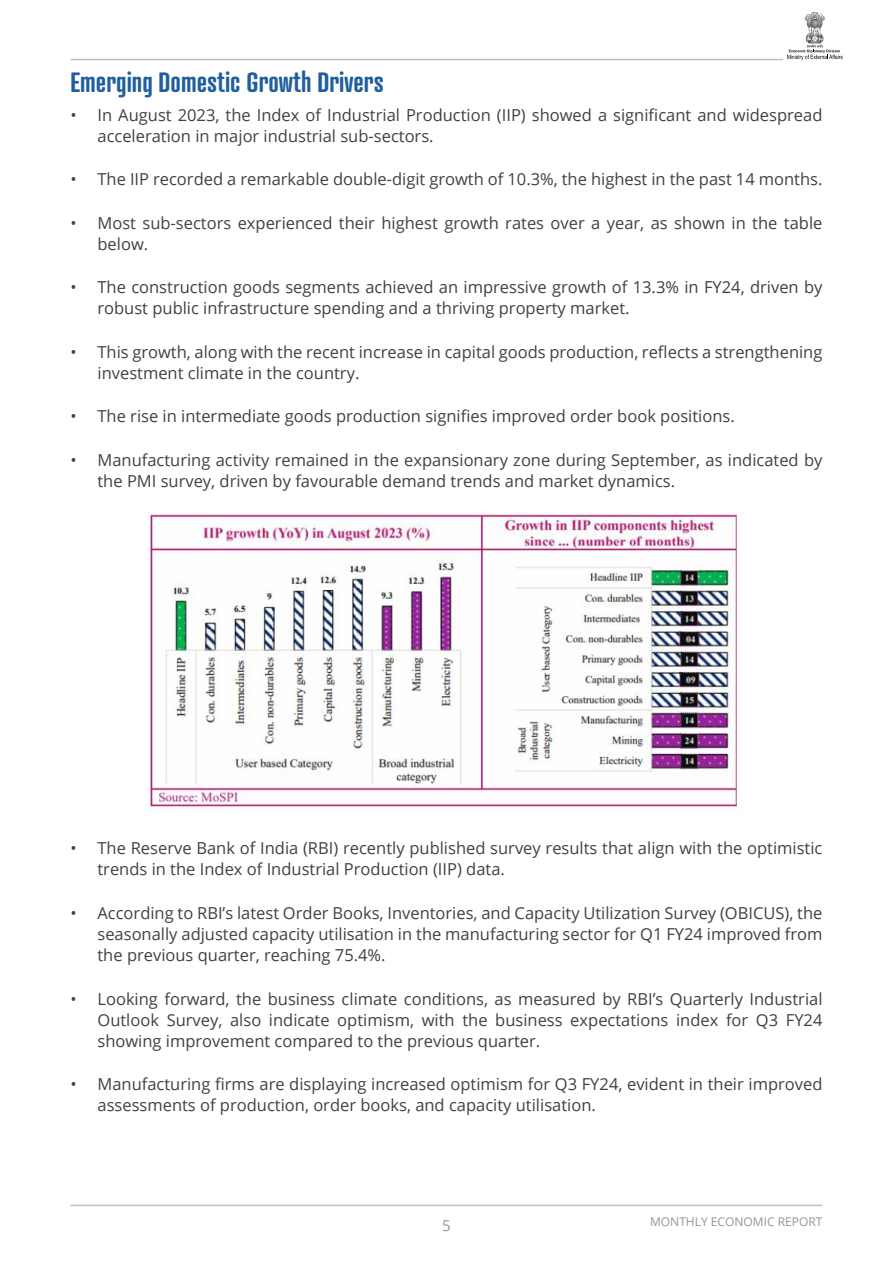
<style>
.page{position:relative;width:893px;height:1263px;background:#fff}
.page>*{position:absolute;margin:0;border:0;box-sizing:border-box;transform-origin:0 0}
.t1{font:600 27px "Atrament";color:#215e9e}
.t2{font:16.5px/21px "Open Sans";color:#414042}
.t3{font:15px "Open Sans";color:#939598}
.t4{font:12px "Open Sans";color:#939598}
</style>
<div class="page">
<img style="left:148px;top:512px;width:590px;height:300px">
<hr style="left:70px;top:59px;width:713px;height:1px;background:#bcbec0">
<hr style="left:70px;top:1205px;width:752px;height:1px;background:#bcbec0">
<svg style="left:787px;top:12px;width:56px;height:48px"></svg>
<h1 class="t1" style="left:70px;top:65px;width:315px">Emerging Domestic Growth Drivers</h1>
<p class="t2" style="left:97px;top:104px;width:726px;text-indent:-27px">• In August 2023, the Index of Industrial Production (IIP) showed a significant and widespread acceleration in major industrial sub-sectors.</p>
<p class="t2" style="left:70px;top:168px;width:753px">• The IIP recorded a remarkable double-digit growth of 10.3%, the highest in the past 14 months.</p>
<p class="t2" style="left:97px;top:212px;width:726px;text-indent:-27px">• Most sub-sectors experienced their highest growth rates over a year, as shown in the table below.</p>
<p class="t2" style="left:97px;top:276px;width:726px;text-indent:-27px">• The construction goods segments achieved an impressive growth of 13.3% in FY24, driven by robust public infrastructure spending and a thriving property market.</p>
<p class="t2" style="left:97px;top:341px;width:726px;text-indent:-27px">• This growth, along with the recent increase in capital goods production, reflects a strengthening investment climate in the country.</p>
<p class="t2" style="left:70px;top:405px;width:666px">• The rise in intermediate goods production signifies improved order book positions.</p>
<p class="t2" style="left:97px;top:449px;width:726px;text-indent:-27px">• Manufacturing activity remained in the expansionary zone during September, as indicated by the PMI survey, driven by favourable demand trends and market dynamics.</p>
<p class="t2" style="left:97px;top:837px;width:726px;text-indent:-27px">• The Reserve Bank of India (RBI) recently published survey results that align with the optimistic trends in the Index of Industrial Production (IIP) data.</p>
<p class="t2" style="left:97px;top:902px;width:726px;text-align:justify;text-indent:-27px">• According to RBI’s latest Order Books, Inventories, and Capacity Utilization Survey (OBICUS), the seasonally adjusted capacity utilisation in the manufacturing sector for Q1 FY24 improved from the previous quarter, reaching 75.4%.</p>
<p class="t2" style="left:97px;top:987px;width:726px;text-align:justify;text-indent:-27px">• Looking forward, the business climate conditions, as measured by RBI’s Quarterly Industrial Outlook Survey, also indicate optimism, with the business expectations index for Q3 FY24 showing improvement compared to the previous quarter.</p>
<p class="t2" style="left:97px;top:1073px;width:726px;text-indent:-27px">• Manufacturing firms are displaying increased optimism for Q3 FY24, evident in their improved assessments of production, order books, and capacity utilisation.</p>
<p class="t3" style="left:442px;top:1215px;width:10px">5</p>
<p class="t4" style="left:650px;top:1213px;width:174px">MONTHLY ECONOMIC REPORT</p>
</div>
